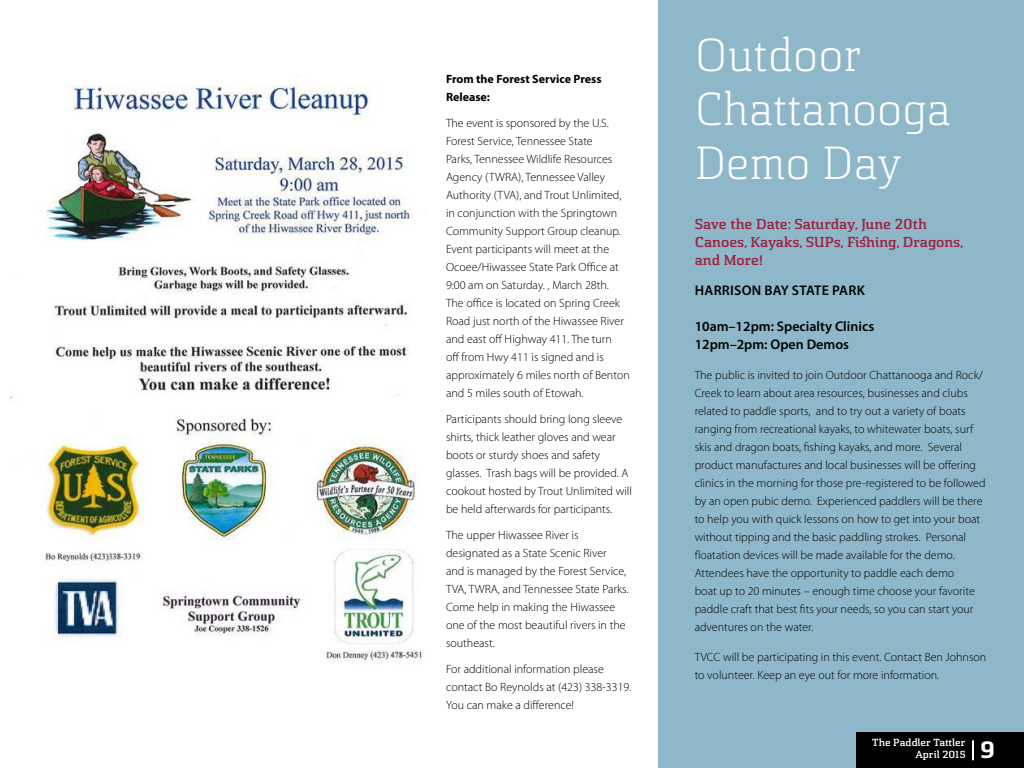
<style>
.page{position:relative;width:1024px;height:768px;background:#fff}
.page>*{position:absolute;margin:0;border:0;box-sizing:border-box;transform-origin:0 0}
.t1{font:100 45px/54px "Chatype";letter-spacing:-.01em;color:#fff}
.t2{font:700 23px "Chatype";color:#fff}
.t3{font:500 14px/18px "Chatype";color:#a02140}
.t4{font:600 14px/18px "Myriad Pro";color:#000}
.t5{font:600 14px "Myriad Pro";letter-spacing:.02em;color:#000}
.t6{font:300 12px/18px "Myriad Pro";color:#000}
.t7{font:700 12px/18px "Myriad Pro";color:#000}
.t8{font:500 10px/12px "Chatype";color:#fff;text-align:right}
</style>
<div class="page">
<div style="left:659px;top:0;width:365px;height:768px;background:#8eb8c9"></div>
<div style="left:856px;top:732px;width:168px;height:36px;background:#000"></div>
<hr style="left:972px;top:740px;width:2px;height:20px;background:#fff">
<img style="left:9px;top:85px;width:413px;height:577px">
<p class="t7" style="left:446px;top:70px;width:157px">From the Forest Service Press<br>Release:</p>
<p class="t6" style="left:446px;top:114px;width:185px">The event is sponsored by the U.S.<br>Forest Service, Tennessee State<br>Parks, Tennessee Wildlife Resources Agency (TWRA), Tennessee Valley Authority (TVA), and Trout Unlimited, in conjunction with the Springtown Community Support Group cleanup.<br>Event participants will meet at the Ocoee/Hiwassee State Park Office at 9:00 am on Saturday. , March 28th.<br>The office is located on Spring Creek Road just north of the Hiwassee River and east off Highway 411. The turn<br>off from Hwy 411 is signed and is approximately 6 miles north of Benton and 5 miles south of Etowah.</p>
<p class="t6" style="left:446px;top:410px;width:187px">Participants should bring long sleeve shirts, thick leather gloves and wear boots or sturdy shoes and safety glasses. Trash bags will be provided. A cookout hosted by Trout Unlimited will be held afterwards for participants.</p>
<p class="t6" style="left:446px;top:526px;width:184px">The upper Hiwassee River is designated as a State Scenic River<br>and is managed by the Forest Service,<br>TVA, TWRA, and Tennessee State Parks.<br>Come help in making the Hiwassee one of the most beautiful rivers in the southeast.</p>
<p class="t6" style="left:446px;top:660px;width:187px">For additional information please contact Bo Reynolds at (423) 338-3319.<br>You can make a difference!</p>
<h1 class="t1" style="left:695px;top:29px;width:258px">Outdoor<br>Chattanooga<br>Demo Day</h1>
<p class="t3" style="left:695px;top:215px;width:270px">Save the Date: Saturday, June 20th<br>Canoes, Kayaks, SUPs, Fishing, Dragons, and More!</p>
<p class="t5" style="left:695px;top:281px;width:172px">HARRISON BAY STATE PARK</p>
<p class="t4" style="left:695px;top:317px;width:181px">10am–12pm: Specialty Clinics<br>12pm–2pm: Open Demos</p>
<p class="t6" style="left:695px;top:366px;width:292px">The public is invited to join Outdoor Chattanooga and Rock/ Creek to learn about area resources, businesses and clubs related to paddle sports, and to try out a variety of boats ranging from recreational kayaks, to whitewater boats, surf skis and dragon boats, fishing kayaks, and more. Several product manufactures and local businesses will be offering clinics in the morning for those pre-registered to be followed by an open pubic demo. Experienced paddlers will be there to help you with quick lessons on how to get into your boat without tipping and the basic paddling strokes. Personal floatation devices will be made available for the demo.<br>Attendees have the opportunity to paddle each demo<br>boat up to 20 minutes – enough time choose your favorite paddle craft that best fits your needs, so you can start your adventures on the water.</p>
<p class="t6" style="left:695px;top:648px;width:293px">TVCC will be participating in this event. Contact Ben Johnson to volunteer. Keep an eye out for more information.</p>
<p class="t8" style="left:872px;top:737px;width:95px">The Paddler Tattler<br>April 2015</p>
<h2 class="t2" style="left:980px;top:736px;width:17px">9</h2>
</div>
